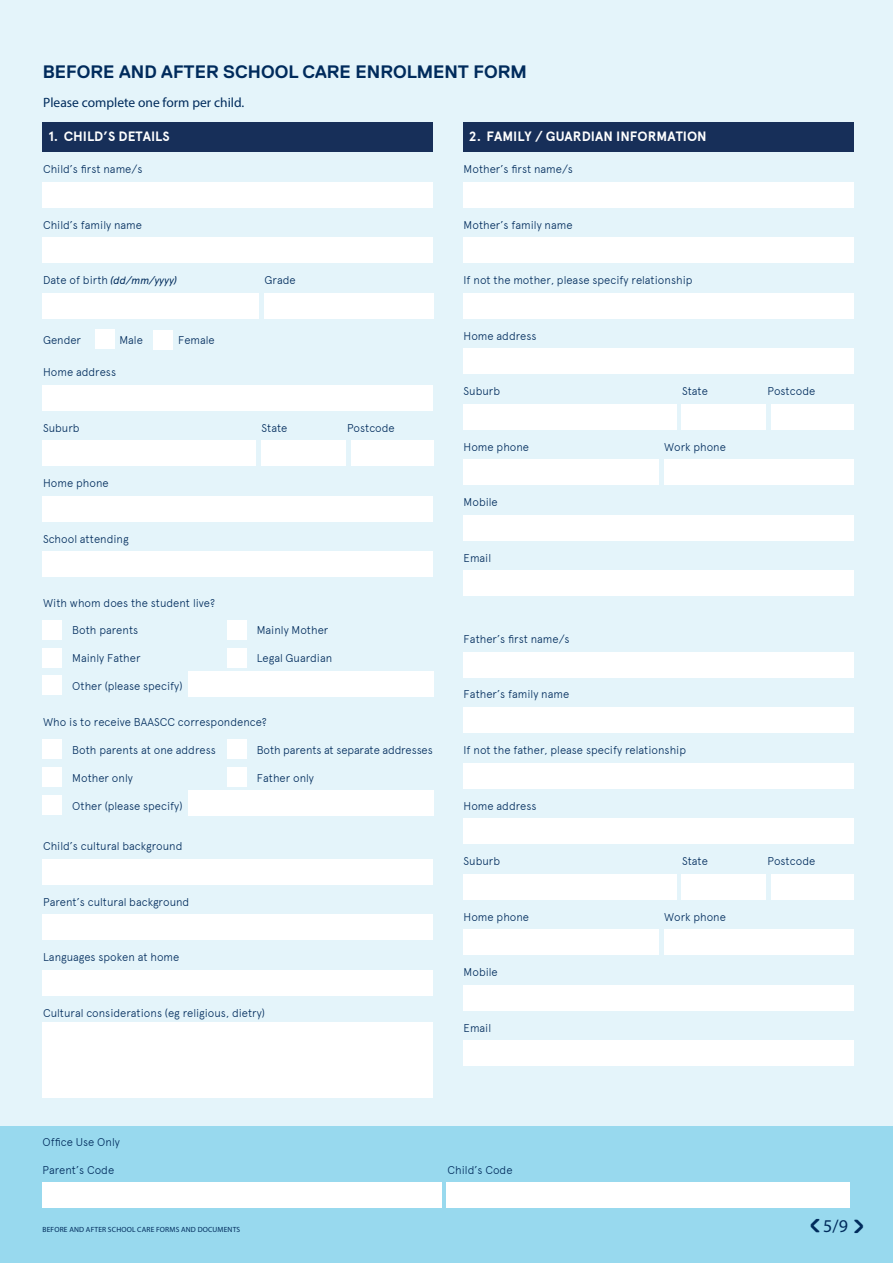
<style>
.page{position:relative;width:893px;height:1263px;background:#e4f4fa}
.page>*{position:absolute;margin:0;border:0;box-sizing:border-box;transform-origin:0 0}
.Heading{font:30.3px "Replica";color:#002b5c}
.Heading-2{font:700 18px "Replica";color:#002b5c}
.Heading-3{font:18px "Myriad Pro";color:#002b5c}
.Subheading{font:700 13.5px "Apercu";color:#fff}
.Instruction{font:13.5px "Myriad Pro";color:#002b5c}
.Body_w_box{font:300 11.25px "Apercu";color:#002b5c}
.box{font:300 11.25px "Apercu";color:#002b5c}
.Body_w_box-2{font:italic 10.5px "Apercu";color:#002b5c}
._1__Heading_Gold_Lef{font:7.5px "Myriad Pro";letter-spacing:.02em;color:#002b5c}
.s1{font-weight:300;font-style:normal;font-size:11.25px}
</style>
<div class="page">
<div style="left:0;top:1127px;width:893px;height:136px;background:#98d9ee"></div>
<div style="left:43px;top:1183px;width:399px;height:25px;background:#fff"></div>
<div style="left:446px;top:1183px;width:404px;height:25px;background:#fff"></div>
<div style="left:43px;top:122px;width:390px;height:30px;background:#172f59"></div>
<div style="left:43px;top:182px;width:390px;height:26px;background:#fff"></div>
<div style="left:43px;top:238px;width:390px;height:25px;background:#fff"></div>
<div style="left:43px;top:293px;width:216px;height:26px;background:#fff"></div>
<div style="left:264px;top:293px;width:169px;height:26px;background:#fff"></div>
<div style="left:95px;top:330px;width:19px;height:19px;background:#fff"></div>
<div style="left:154px;top:330px;width:19px;height:19px;background:#fff"></div>
<div style="left:43px;top:385px;width:390px;height:25px;background:#fff"></div>
<div style="left:43px;top:440px;width:213px;height:26px;background:#fff"></div>
<div style="left:261px;top:440px;width:84px;height:26px;background:#fff"></div>
<div style="left:351px;top:440px;width:82px;height:26px;background:#fff"></div>
<div style="left:43px;top:496px;width:390px;height:25px;background:#fff"></div>
<div style="left:43px;top:551px;width:390px;height:26px;background:#fff"></div>
<div style="left:43px;top:620px;width:19px;height:19px;background:#fff"></div>
<div style="left:227px;top:620px;width:19px;height:19px;background:#fff"></div>
<div style="left:43px;top:648px;width:19px;height:19px;background:#fff"></div>
<div style="left:227px;top:648px;width:19px;height:19px;background:#fff"></div>
<div style="left:43px;top:676px;width:19px;height:19px;background:#fff"></div>
<div style="left:188px;top:671px;width:245px;height:25px;background:#fff"></div>
<div style="left:43px;top:740px;width:19px;height:19px;background:#fff"></div>
<div style="left:227px;top:740px;width:19px;height:19px;background:#fff"></div>
<div style="left:43px;top:768px;width:19px;height:19px;background:#fff"></div>
<div style="left:227px;top:768px;width:19px;height:19px;background:#fff"></div>
<div style="left:43px;top:795px;width:19px;height:19px;background:#fff"></div>
<div style="left:188px;top:790px;width:245px;height:26px;background:#fff"></div>
<div style="left:43px;top:859px;width:390px;height:25px;background:#fff"></div>
<div style="left:43px;top:914px;width:390px;height:26px;background:#fff"></div>
<div style="left:43px;top:970px;width:390px;height:25px;background:#fff"></div>
<div style="left:43px;top:1022px;width:390px;height:75px;background:#fff"></div>
<div style="left:463px;top:122px;width:391px;height:30px;background:#172f59"></div>
<div style="left:463px;top:182px;width:391px;height:26px;background:#fff"></div>
<div style="left:463px;top:238px;width:391px;height:25px;background:#fff"></div>
<div style="left:463px;top:293px;width:391px;height:26px;background:#fff"></div>
<div style="left:463px;top:349px;width:391px;height:25px;background:#fff"></div>
<div style="left:463px;top:404px;width:213px;height:26px;background:#fff"></div>
<div style="left:682px;top:404px;width:84px;height:26px;background:#fff"></div>
<div style="left:772px;top:404px;width:82px;height:26px;background:#fff"></div>
<div style="left:463px;top:460px;width:195px;height:25px;background:#fff"></div>
<div style="left:664px;top:460px;width:190px;height:25px;background:#fff"></div>
<div style="left:463px;top:515px;width:391px;height:26px;background:#fff"></div>
<div style="left:463px;top:571px;width:391px;height:25px;background:#fff"></div>
<div style="left:463px;top:652px;width:391px;height:25px;background:#fff"></div>
<div style="left:463px;top:707px;width:391px;height:26px;background:#fff"></div>
<div style="left:463px;top:763px;width:391px;height:25px;background:#fff"></div>
<div style="left:463px;top:818px;width:391px;height:26px;background:#fff"></div>
<div style="left:463px;top:874px;width:213px;height:25px;background:#fff"></div>
<div style="left:682px;top:874px;width:84px;height:25px;background:#fff"></div>
<div style="left:772px;top:874px;width:82px;height:25px;background:#fff"></div>
<div style="left:463px;top:929px;width:195px;height:26px;background:#fff"></div>
<div style="left:664px;top:929px;width:190px;height:26px;background:#fff"></div>
<div style="left:463px;top:985px;width:391px;height:25px;background:#fff"></div>
<div style="left:463px;top:1040px;width:391px;height:26px;background:#fff"></div>
<p class="Heading-2" style="left:43px;top:62px;width:486px">BEFORE AND AFTER SCHOOL CARE ENROLMENT FORM</p>
<p class="Instruction" style="left:43px;top:94px;width:202px">Please complete one form per child.</p>
<p class="Subheading" style="left:48px;top:129px;width:123px">1. CHILD’S DETAILS</p>
<p class="Body_w_box" style="left:43px;top:163px;width:101px">Child’s first name/s</p>
<p class="Subheading" style="left:469px;top:129px;width:239px">2. FAMILY / GUARDIAN INFORMATION</p>
<p class="Body_w_box" style="left:464px;top:163px;width:111px">Mother’s first name/s</p>
<p class="Body_w_box" style="left:43px;top:218px;width:100px">Child’s family name</p>
<p class="Body_w_box-2" style="left:43px;top:274px;width:136px"><span class="s1">Date of birth</span> (dd/mm/yyyy)</p>
<p class="Body_w_box" style="left:265px;top:274px;width:33px">Grade</p>
<p class="Body_w_box" style="left:43px;top:333px;width:40px">Gender</p>
<p class="Body_w_box" style="left:119px;top:333px;width:25px">Male</p>
<p class="Body_w_box" style="left:178px;top:333px;width:38px">Female</p>
<p class="Body_w_box" style="left:43px;top:365px;width:74px">Home address</p>
<p class="box" style="left:43px;top:421px;width:38px">Suburb</p>
<p class="box" style="left:262px;top:421px;width:27px">State</p>
<p class="box" style="left:347px;top:421px;width:49px">Postcode</p>
<p class="Body_w_box" style="left:43px;top:476px;width:67px">Home phone</p>
<p class="Body_w_box" style="left:43px;top:532px;width:87px">School attending</p>
<p class="Body_w_box" style="left:43px;top:596px;width:173px">With whom does the student live?</p>
<p class="Body_w_box" style="left:72px;top:624px;width:67px">Both parents</p>
<p class="Body_w_box" style="left:257px;top:624px;width:73px">Mainly Mother</p>
<p class="Body_w_box" style="left:72px;top:651px;width:70px">Mainly Father</p>
<p class="Body_w_box" style="left:257px;top:651px;width:77px">Legal Guardian</p>
<p class="Body_w_box" style="left:72px;top:679px;width:112px">Other (please specify)</p>
<p class="box" style="left:43px;top:715px;width:225px">Who is to receive BAASCC correspondence?</p>
<p class="box" style="left:72px;top:743px;width:145px">Both parents at one address</p>
<p class="box" style="left:257px;top:743px;width:177px">Both parents at separate addresses</p>
<p class="box" style="left:72px;top:771px;width:62px">Mother only</p>
<p class="box" style="left:257px;top:771px;width:59px">Father only</p>
<p class="Body_w_box" style="left:72px;top:799px;width:112px">Other (please specify)</p>
<p class="box" style="left:43px;top:839px;width:141px">Child’s cultural background</p>
<p class="box" style="left:43px;top:895px;width:148px">Parent’s cultural background</p>
<p class="box" style="left:43px;top:950px;width:138px">Languages spoken at home</p>
<p class="box" style="left:43px;top:1006px;width:223px">Cultural considerations (eg religious, dietry)</p>
<p class="Body_w_box" style="left:464px;top:218px;width:110px">Mother’s family name</p>
<p class="Body_w_box" style="left:464px;top:274px;width:230px">If not the mother, please specify relationship</p>
<p class="Body_w_box" style="left:464px;top:329px;width:74px">Home address</p>
<p class="box" style="left:463px;top:385px;width:38px">Suburb</p>
<p class="box" style="left:682px;top:385px;width:27px">State</p>
<p class="box" style="left:767px;top:385px;width:49px">Postcode</p>
<p class="Body_w_box" style="left:464px;top:440px;width:67px">Home phone</p>
<p class="Body_w_box" style="left:664px;top:440px;width:63px">Work phone</p>
<p class="Body_w_box" style="left:464px;top:496px;width:36px">Mobile</p>
<p class="Body_w_box" style="left:464px;top:551px;width:29px">Email</p>
<p class="Body_w_box" style="left:464px;top:632px;width:108px">Father’s first name/s</p>
<p class="Body_w_box" style="left:464px;top:688px;width:107px">Father’s family name</p>
<p class="Body_w_box" style="left:464px;top:743px;width:224px">If not the father, please specify relationship</p>
<p class="Body_w_box" style="left:464px;top:799px;width:74px">Home address</p>
<p class="box" style="left:463px;top:854px;width:38px">Suburb</p>
<p class="box" style="left:682px;top:854px;width:27px">State</p>
<p class="box" style="left:767px;top:854px;width:49px">Postcode</p>
<p class="Body_w_box" style="left:464px;top:910px;width:67px">Home phone</p>
<p class="Body_w_box" style="left:664px;top:910px;width:63px">Work phone</p>
<p class="Body_w_box" style="left:464px;top:965px;width:36px">Mobile</p>
<p class="Body_w_box" style="left:464px;top:1021px;width:29px">Email</p>
<p class="Body_w_box" style="left:43px;top:1135px;width:79px">Office Use Only</p>
<p class="Body_w_box" style="left:43px;top:1163px;width:73px">Parent’s Code</p>
<p class="Body_w_box" style="left:448px;top:1163px;width:67px">Child’s Code</p>
<p class="Heading" style="left:852px;top:1209px;width:15px">›</p>
<p class="Heading" style="left:822px;top:1242px;width:15px;rotate:-180deg">›</p>
<p class="_1__Heading_Gold_Lef" style="left:43px;top:1225px;width:199px">BEFORE AND AFTER SCHOOL CARE FORMS AND DOCUMENTS</p>
<p class="Heading-3" style="left:823px;top:1215px;width:26px">5/9</p>
</div>
